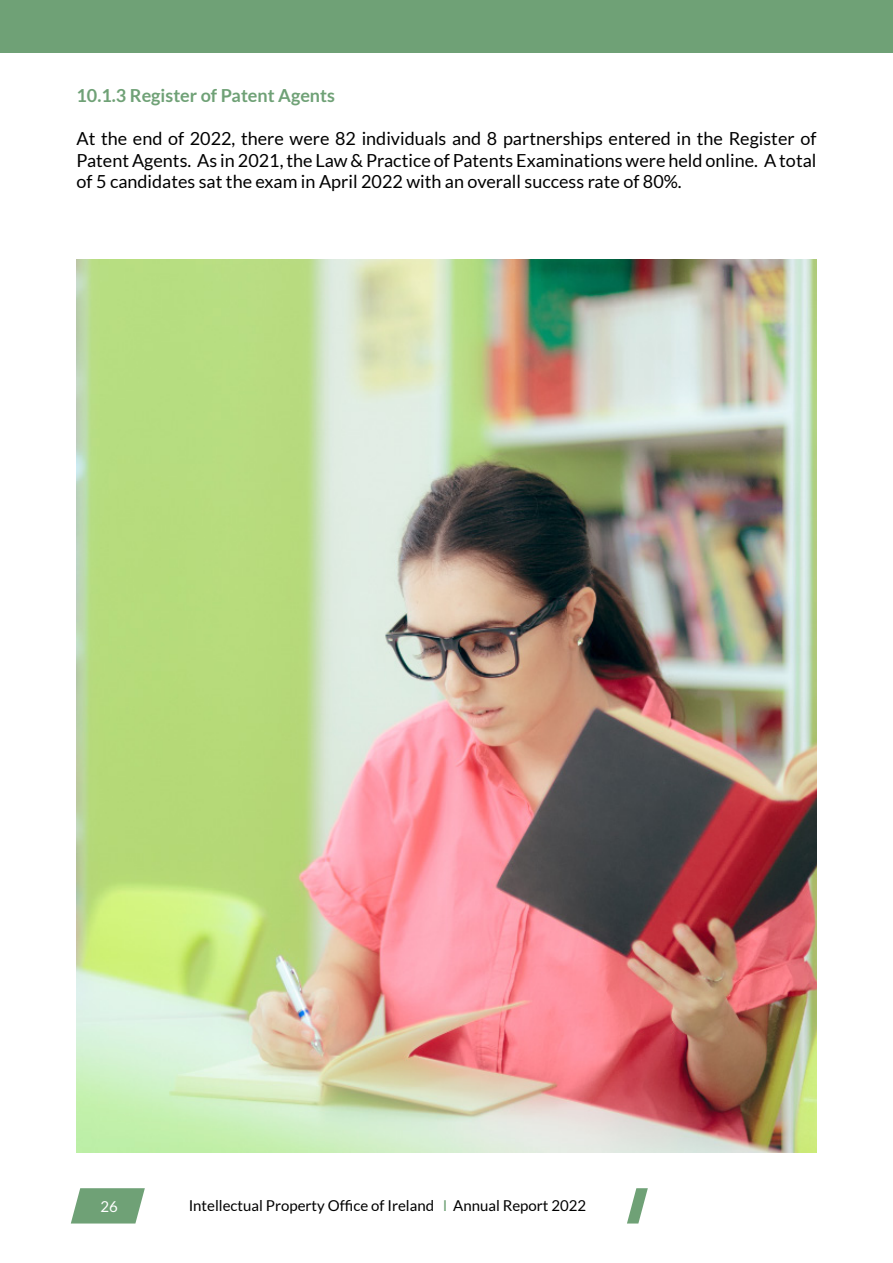
<style>
.page{position:relative;width:893px;height:1263px;background:#fff}
.page>*{position:absolute;margin:0;border:0;box-sizing:border-box;transform-origin:0 0}
.t1{font:18px/21.6px "Lato";color:#000;text-align:justify}
.t2{font:700 18px "Lato";color:#6fa176}
.t3{font:15px "Lato";color:#000}
.t4{font:15px "Lato";color:#fff}
.s1{color:#6fa176}
</style>
<div class="page">
<svg style="left:71px;top:1188px;width:74px;height:35px;background:#82ad88"></svg>
<svg style="left:627px;top:1188px;width:21px;height:35px"></svg>
<div style="left:0;top:0;width:893px;height:53px;background:#6fa176"></div>
<img style="left:77px;top:259px;width:739px;height:893px">
<p class="t2" style="left:77px;top:85px;width:260px">10.1.3 Register of Patent Agents</p>
<p class="t1" style="left:77px;top:128px;width:741px">At the end of 2022, there were 82 individuals and 8 partnerships entered in the Register of Patent Agents. As in 2021, the Law &amp; Practice of Patents Examinations were held online. A total of 5 candidates sat the exam in April 2022 with an overall success rate of 80%.</p>
<p class="t4" style="left:101px;top:1198px;width:19px">26</p>
<p class="t3" style="left:189px;top:1197px;width:399px">Intellectual Property Office of Ireland <span class="s1">I</span> Annual Report 2022</p>
</div>
